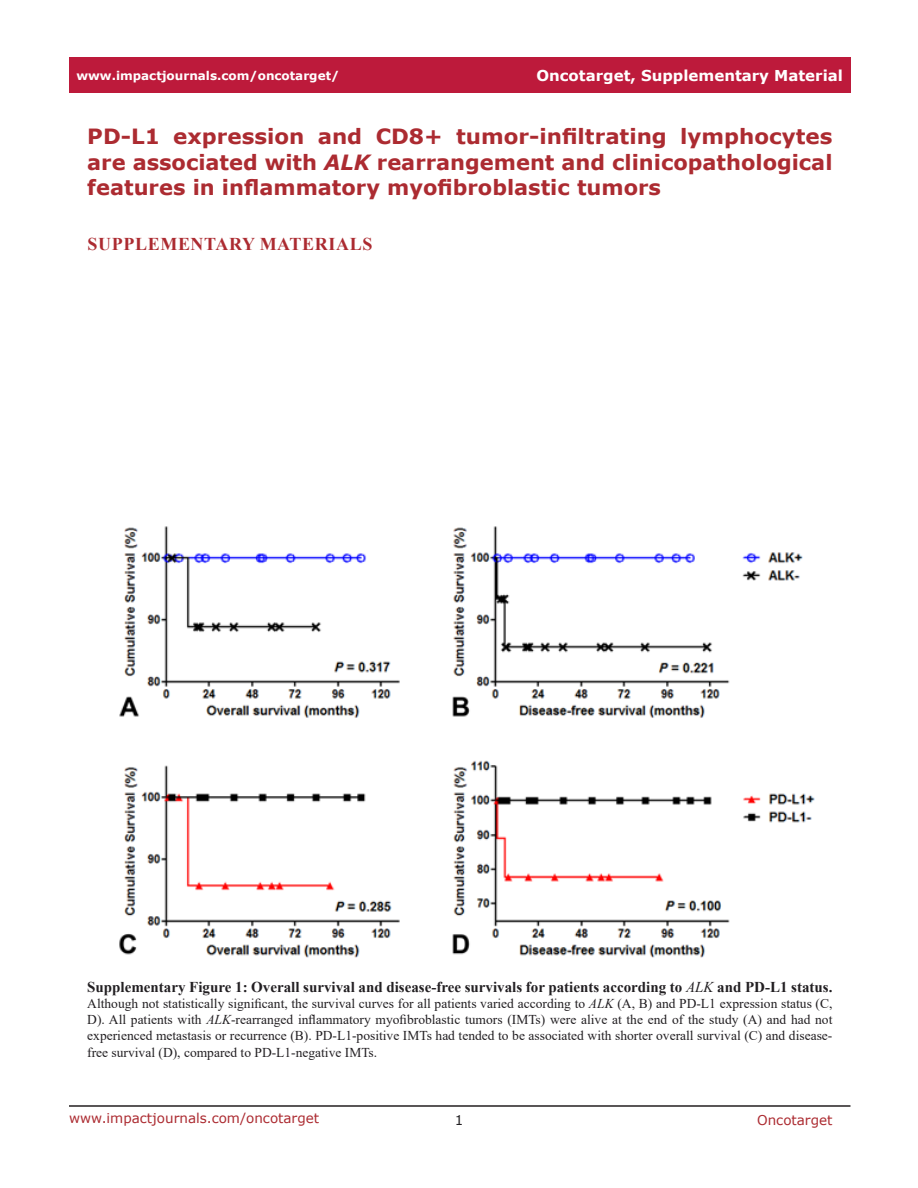
<style>
.page{position:relative;width:918px;height:1188px;background:#fff}
.page>*{position:absolute;margin:0;border:0;box-sizing:border-box;transform-origin:0 0}
.t1{font:700 21px/25.2px "Verdana";color:#ac2b31;text-align:justify}
.Heading{font:700 18px "Times New Roman";letter-spacing:.035em;color:#ac2b31}
.FigureText{font:700 15px "Times New Roman";color:#221f22}
.t2{font:700 15px "Verdana";color:#fff}
.FigureText-2{font:13.5px/16.2px "Times New Roman";color:#221f22;text-align:justify}
.t3{font:13.5px "Verdana";color:#ac2b31}
.t4{font:13.5px "Verdana";color:#221f22}
.t5{font:700 12px "Verdana";color:#fff}
.s1{font-style:italic}
.s2{font-weight:400;font-style:italic}
</style>
<div class="page">
<hr style="left:69px;top:1105px;width:781px;height:2px;background:#231f20">
<div style="left:69px;top:57px;width:781px;height:36px;background:#bd1a3b"></div>
<img style="left:119px;top:526px;width:696px;height:432px">
<p class="t5" style="left:76px;top:67px;width:264px">www.impactjournals.com/oncotarget/</p>
<p class="t2" style="left:536px;top:65px;width:308px">Oncotarget, Supplementary Material</p>
<p class="t1" style="left:87px;top:124px;width:747px">PD-L1 expression and CD8+ tumor-infiltrating lymphocytes are associated with <span class="s1">ALK</span> rearrangement and clinicopathological features in inflammatory myofibroblastic tumors</p>
<p class="Heading" style="left:88px;top:231px;width:286px">SUPPLEMENTARY MATERIALS</p>
<p class="FigureText" style="left:87px;top:976px;width:747px">Supplementary Figure 1: Overall survival and disease-free survivals for patients according to <span class="s2">ALK</span> and PD-L1 status.</p>
<p class="FigureText-2" style="left:87px;top:995px;width:747px">Although not statistically significant, the survival curves for all patients varied according to <span class="s1">ALK</span> (A, B) and PD-L1 expression status (C, D). All patients with <span class="s1">ALK</span>-rearranged inflammatory myofibroblastic tumors (IMTs) were alive at the end of the study (A) and had not experienced metastasis or recurrence (B). PD-L1-positive IMTs had tended to be associated with shorter overall survival (C) and disease&shy;free survival (D), compared to PD-L1-negative IMTs.</p>
<p class="t3" style="left:69px;top:1109px;width:252px">www.impactjournals.com/oncotarget</p>
<p class="t4" style="left:455px;top:1111px;width:10px">1</p>
<p class="t3" style="left:757px;top:1111px;width:77px">Oncotarget</p>
</div>
